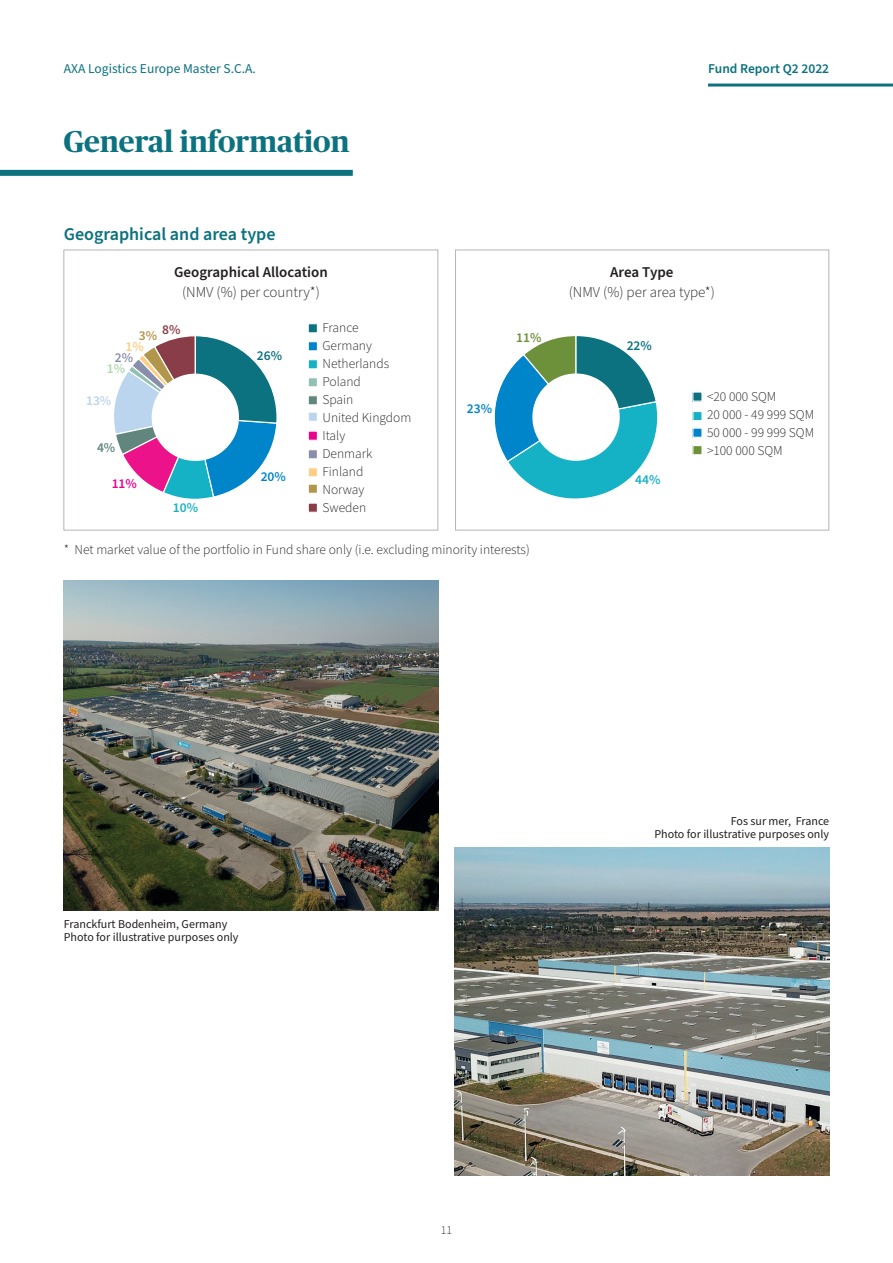
<style>
.page{position:relative;width:893px;height:1263px;background:#fff}
.page>*{position:absolute;margin:0;border:0;box-sizing:border-box;transform-origin:0 0}
.t1{font:700 30px "Publico Headline";color:#0c7280}
.t2{font:600 18px "Source Sans Pro";color:#0c7280}
.t3{font:300 15px "Source Sans Pro";color:#231f20}
.t4{font:600 15px "Source Sans Pro";color:#231f20}
.t5{font:300 13.5px/18px "Source Sans Pro";color:#231f20}
.t6{font:13.5px "Source Sans Pro";color:#0c7280}
.t7{font:600 13.5px "Source Sans Pro";color:#0c7280}
.t8{font:600 13.5px "Source Sans Pro";color:#15b2c5}
.t9{font:600 13.5px "Source Sans Pro";color:#0084ca}
.t10{font:600 13.5px "Source Sans Pro";color:#b2964c}
.t11{font:600 13.5px "Source Sans Pro";color:#bcd5ee}
.t12{font:600 13.5px "Source Sans Pro";color:#ed028c}
.t13{font:600 13.5px "Source Sans Pro";color:#6d913b}
.t14{font:600 13.5px "Source Sans Pro";color:#61867e}
.t15{font:600 13.5px "Source Sans Pro";color:#afd9b2}
.t16{font:600 13.5px "Source Sans Pro";color:#898fab}
.t17{font:600 13.5px "Source Sans Pro";color:#fece84}
.t18{font:12px/13.5px "Source Sans Pro";color:#231f20;text-align:right}
.t19{font:300 12px "Source Sans Pro";color:#231f20}
</style>
<div class="page">
<hr style="left:708px;top:84px;width:185px;height:3px;background:#0c7280">
<div style="left:0;top:170px;width:353px;height:6px;background:#0c7280"></div>
<div style="left:455px;top:250px;width:374px;height:280px;border:1px solid #b4b5b6"></div>
<div style="left:63px;top:250px;width:375px;height:280px;border:1px solid #b4b5b6"></div>
<svg style="left:114px;top:336px;width:163px;height:163px"></svg>
<div style="left:152px;top:374px;width:87px;height:87px;background:#fff;border-radius:50%"></div>
<div style="left:308px;top:324px;width:9px;height:9px;background:#0c7280"></div>
<div style="left:308px;top:323px;width:10px;height:10px;border:1px solid #fff"></div>
<div style="left:308px;top:342px;width:9px;height:9px;background:#0084ca"></div>
<div style="left:308px;top:341px;width:10px;height:10px;border:1px solid #fff"></div>
<div style="left:308px;top:360px;width:9px;height:9px;background:#15b2c5"></div>
<div style="left:308px;top:359px;width:10px;height:10px;border:1px solid #fff"></div>
<div style="left:308px;top:378px;width:9px;height:9px;background:#93c0b6"></div>
<div style="left:308px;top:377px;width:10px;height:10px;border:1px solid #fff"></div>
<div style="left:308px;top:396px;width:9px;height:9px;background:#61867e"></div>
<div style="left:308px;top:395px;width:10px;height:10px;border:1px solid #fff"></div>
<div style="left:308px;top:412px;width:9px;height:9px;background:#bcd5ee"></div>
<div style="left:308px;top:411px;width:10px;height:11px;border:1px solid #fff"></div>
<div style="left:308px;top:431px;width:9px;height:9px;background:#ed028c"></div>
<div style="left:308px;top:430px;width:10px;height:11px;border:1px solid #fff"></div>
<div style="left:308px;top:450px;width:9px;height:9px;background:#898fab"></div>
<div style="left:308px;top:449px;width:10px;height:10px;border:1px solid #fff"></div>
<div style="left:308px;top:468px;width:9px;height:9px;background:#fece84"></div>
<div style="left:308px;top:467px;width:10px;height:10px;border:1px solid #fff"></div>
<div style="left:308px;top:484px;width:9px;height:9px;background:#b2964c"></div>
<div style="left:308px;top:483px;width:10px;height:11px;border:1px solid #fff"></div>
<div style="left:308px;top:503px;width:9px;height:9px;background:#883d48"></div>
<div style="left:308px;top:502px;width:10px;height:11px;border:1px solid #fff"></div>
<svg style="left:494px;top:336px;width:164px;height:163px"></svg>
<div style="left:532px;top:373px;width:88px;height:88px;background:#fff;border-radius:50%"></div>
<div style="left:693px;top:392px;width:9px;height:9px;background:#0c7280"></div>
<div style="left:692px;top:391px;width:11px;height:11px;border:1px solid #fff"></div>
<div style="left:693px;top:411px;width:9px;height:10px;background:#15b2c5"></div>
<div style="left:692px;top:411px;width:11px;height:10px;border:1px solid #fff"></div>
<div style="left:693px;top:428px;width:9px;height:9px;background:#0084ca"></div>
<div style="left:692px;top:427px;width:11px;height:11px;border:1px solid #fff"></div>
<div style="left:693px;top:445px;width:9px;height:10px;background:#6d913b"></div>
<div style="left:692px;top:445px;width:11px;height:10px;border:1px solid #fff"></div>
<img style="left:454px;top:848px;width:375px;height:328px">
<img style="left:64px;top:580px;width:374px;height:330px">
<p class="t6" style="left:64px;top:59px;width:194px">AXA Logistics Europe Master S.C.A.</p>
<p class="t7" style="left:708px;top:59px;width:123px">Fund Report Q2 2022</p>
<h1 class="t1" style="left:64px;top:120px;width:287px">General information</h1>
<h2 class="t2" style="left:64px;top:222px;width:213px">Geographical and area type</h2>
<p class="t4" style="left:174px;top:262px;width:155px">Geographical Allocation</p>
<p class="t3" style="left:182px;top:282px;width:139px">(NMV (%) per country*)</p>
<p class="t10" style="left:139px;top:327px;width:43px">3% <sup>8%</sup></p>
<p class="t17" style="left:125px;top:338px;width:20px">1%</p>
<p class="t16" style="left:115px;top:348px;width:20px">2%</p>
<p class="t15" style="left:107px;top:359px;width:20px">1%</p>
<p class="t11" style="left:86px;top:391px;width:27px">13%</p>
<p class="t14" style="left:97px;top:439px;width:20px">4%</p>
<p class="t12" style="left:112px;top:474px;width:27px">11%</p>
<p class="t8" style="left:173px;top:499px;width:27px">10%</p>
<p class="t7" style="left:257px;top:347px;width:27px">26%</p>
<p class="t9" style="left:261px;top:467px;width:27px">20%</p>
<p class="t5" style="left:322px;top:319px;width:90px">France<br>Germany<br>Netherlands<br>Poland<br>Spain<br>United Kingdom<br>Italy<br>Denmark<br>Finland<br>Norway<br>Sweden</p>
<p class="t9" style="left:467px;top:399px;width:27px">23%</p>
<p class="t13" style="left:516px;top:328px;width:27px">11%</p>
<p class="t5" style="left:64px;top:541px;width:467px">* Net market value of the portfolio in Fund share only (i.e. excluding minority interests)</p>
<p class="t4" style="left:610px;top:262px;width:65px">Area Type</p>
<p class="t3" style="left:569px;top:282px;width:148px">(NMV (%) per area type*)</p>
<p class="t7" style="left:627px;top:336px;width:27px">22%</p>
<p class="t8" style="left:635px;top:470px;width:27px">44%</p>
<p class="t5" style="left:707px;top:387px;width:109px">&lt;20 000 SQM<br>20 000 - 49 999 SQM<br>50 000 - 99 999 SQM &gt;100 000 SQM</p>
<p class="t18" style="left:64px;top:917px;width:176px;text-align:left">Franckfurt Bodenheim, Germany<br>Photo for illustrative purposes only</p>
<p class="t18" style="left:654px;top:814px;width:176px">Fos sur mer, France<br>Photo for illustrative purposes only</p>
<p class="t19" style="left:441px;top:1222px;width:13px">11</p>
</div>
